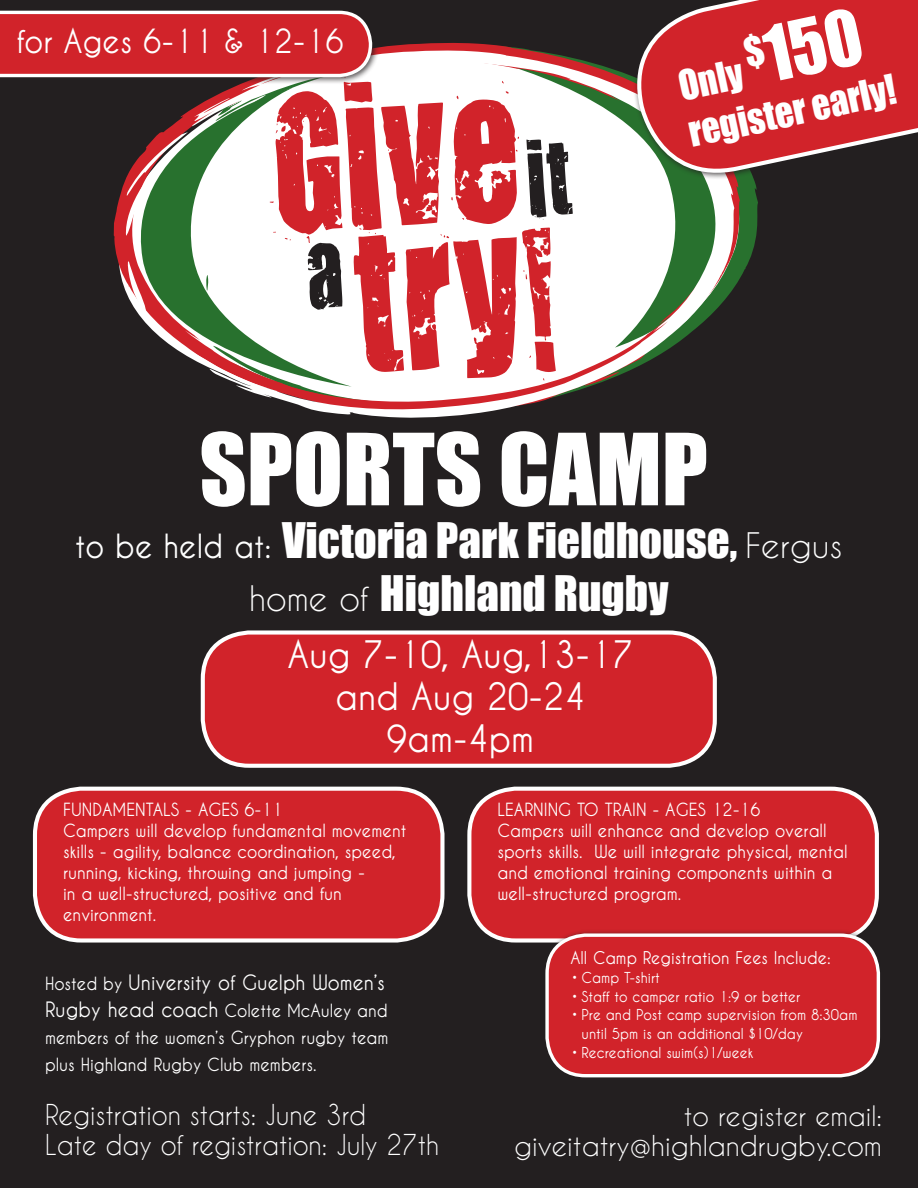
<style>
.page{position:relative;width:918px;height:1188px;background:#231f20}
.page>*{position:absolute;margin:0;border:0;box-sizing:border-box;transform-origin:0 0}
.t1{font:91.8px "Impact";color:#fff}
.t2{font:71.1px "Impact";color:#fff;scale:.94 1}
.t3{font:45px "Impact";color:#fff}
.t4{font:38.25px "Impact";color:#fff;scale:.94 1}
.t5{font:700 37.5px "Caviar Dreams";color:#fff;scale:.94 1}
.t6{font:700 33px "Caviar Dreams";color:#fff;scale:.94 1}
.t7{font:27px/30px "Caviar Dreams";color:#fff;scale:.94 1}
.t8{font:27px "Caviar Dreams";color:#fff}
.t9{font:26.4px "Caviar Dreams";color:#fff}
.t10{font:700 21px "Caviar Dreams";color:#fff;scale:.94 1}
.t11{font:700 18px/21px "Caviar Dreams";color:#fff;scale:.94 1}
.t12{font:700 17.4px "Caviar Dreams";color:#fff;scale:.94 1}
.t13{font:700 15px/18.6px "Caviar Dreams";color:#fff;scale:.94 1}
.s1{font-family:"Caviar Dreams";font-weight:700;font-size:33px}
.s2{font-family:"Caviar Dreams";font-size:33px}
.s3{font-size:18px}
.s4{font-size:21px}
.s5{font-family:"Century";font-weight:400}
</style>
<div class="page">
<div style="left:35px;top:789px;width:407px;height:151px;background:#d1232a;border-radius:46px"></div>
<div style="left:33px;top:787px;width:412px;height:156px;border:4px solid #fff;border-radius:46px"></div>
<div style="left:463px;top:783px;width:423px;height:166px;background:#231f20;opacity:.75"></div>
<div style="left:469px;top:789px;width:408px;height:151px;background:#d1232a;border-radius:46px"></div>
<div style="left:467px;top:787px;width:412px;height:156px;border:4px solid #fff;border-radius:46px"></div>
<svg style="left:740px;top:185px;width:18px;height:93px;fill:#28712e"></svg>
<svg style="left:232px;top:58px;width:503px;height:360px;fill:#fff"></svg>
<div style="left:0;top:7px;width:379px;height:77px;background:#231f20;opacity:.75"></div>
<svg style="left:0;top:11px;width:574px;height:370px"></svg>
<svg style="left:625px;top:0;width:293px;height:185px"></svg>
<div style="left:203px;top:633px;width:512px;height:133px;background:#d1232a;border-radius:46px"></div>
<div style="left:201px;top:630px;width:516px;height:138px;border:4px solid #fff;border-radius:46px"></div>
<div style="left:541px;top:929px;width:346px;height:155px;background:#231f20;opacity:.75"></div>
<div style="left:547px;top:935px;width:331px;height:141px;background:#d1232a;border-radius:39px"></div>
<div style="left:545px;top:933px;width:335px;height:144px;border:3px solid #fff;border-radius:39px"></div>
<p class="t6" style="left:16px;top:23px;width:350px">for Ages 6-11 &amp; 12-16</p>
<p class="t2" style="left:735px;top:5px;width:126px;rotate:-12deg"><sup>$</sup>150</p>
<p class="t4" style="left:673px;top:58px;width:70px;rotate:-12deg">Only</p>
<p class="t4" style="left:683px;top:103px;width:226px;rotate:-12deg">register early!</p>
<p class="t1" style="left:199px;top:398px;width:510px">SPORTS CAMP</p>
<p class="t3" style="left:75px;top:506px;width:769px"><span class="s1">to be held at:</span> Victoria Park Fieldhouse, <span class="s2">Fergus</span></p>
<p class="t3" style="left:249px;top:558px;width:421px"><span class="s2">home of</span> Highland Rugby</p>
<p class="t5" style="left:287px;top:633px;width:370px">Aug 7-10, Aug,13-17</p>
<p class="t5" style="left:335px;top:675px;width:268px">and Aug 20-24</p>
<p class="t5" style="left:386px;top:717px;width:159px">9am-4pm</p>
<p class="t11" style="left:63px;top:798px;width:236px">FUNDAMENTALS - AGES 6-11</p>
<p class="t11" style="left:63px;top:819px;width:367px">Campers will develop fundamental movement skills - agility, balance coordination, speed, running, kicking, throwing and jumping -<br>in a well-structured, positive and fun environment.</p>
<p class="t10" style="left:45px;top:971px;width:363px"><span class="s3">Hosted by</span> University of Guelph Women’s</p>
<p class="t11" style="left:45px;top:997px;width:367px;line-height:27px;text-align:justify"><span class="s4">Rugby head coach</span> Colette McAuley and members of the women’s Gryphon rugby team plus Highland Rugby Club members.</p>
<p class="t7" style="left:45px;top:1100px;width:421px">Registration starts: June 3rd<br>Late day of registration: July 27th</p>
<p class="t11" style="left:497px;top:798px;width:281px">LEARNING TO TRAIN - AGES 12-16</p>
<p class="t11" style="left:497px;top:819px;width:374px">Campers will enhance and develop overall sports skills. We will integrate physical, mental and emotional training components within a well-structured program.</p>
<p class="t12" style="left:570px;top:948px;width:279px">All Camp Registration Fees Include:</p>
<p class="t13" style="left:570px;top:968px;width:97px"><span class="s5">•</span> Camp T-shirt</p>
<p class="t13" style="left:570px;top:987px;width:246px"><span class="s5">•</span> Staff to camper ratio 1:9 or better</p>
<p class="t13" style="left:582px;top:1005px;width:295px;text-indent:-11px"><span class="s5">•</span> Pre and Post camp supervision from 8:30am until 5pm is an additional $10/day</p>
<p class="t13" style="left:570px;top:1043px;width:196px"><span class="s5">•</span> Recreational swim(s)1/week</p>
<p class="t9" style="left:684px;top:1101px;width:200px">to register email:</p>
<p class="t8" style="left:514px;top:1131px;width:369px">giveitatry@highlandrugby.com</p>
</div>
